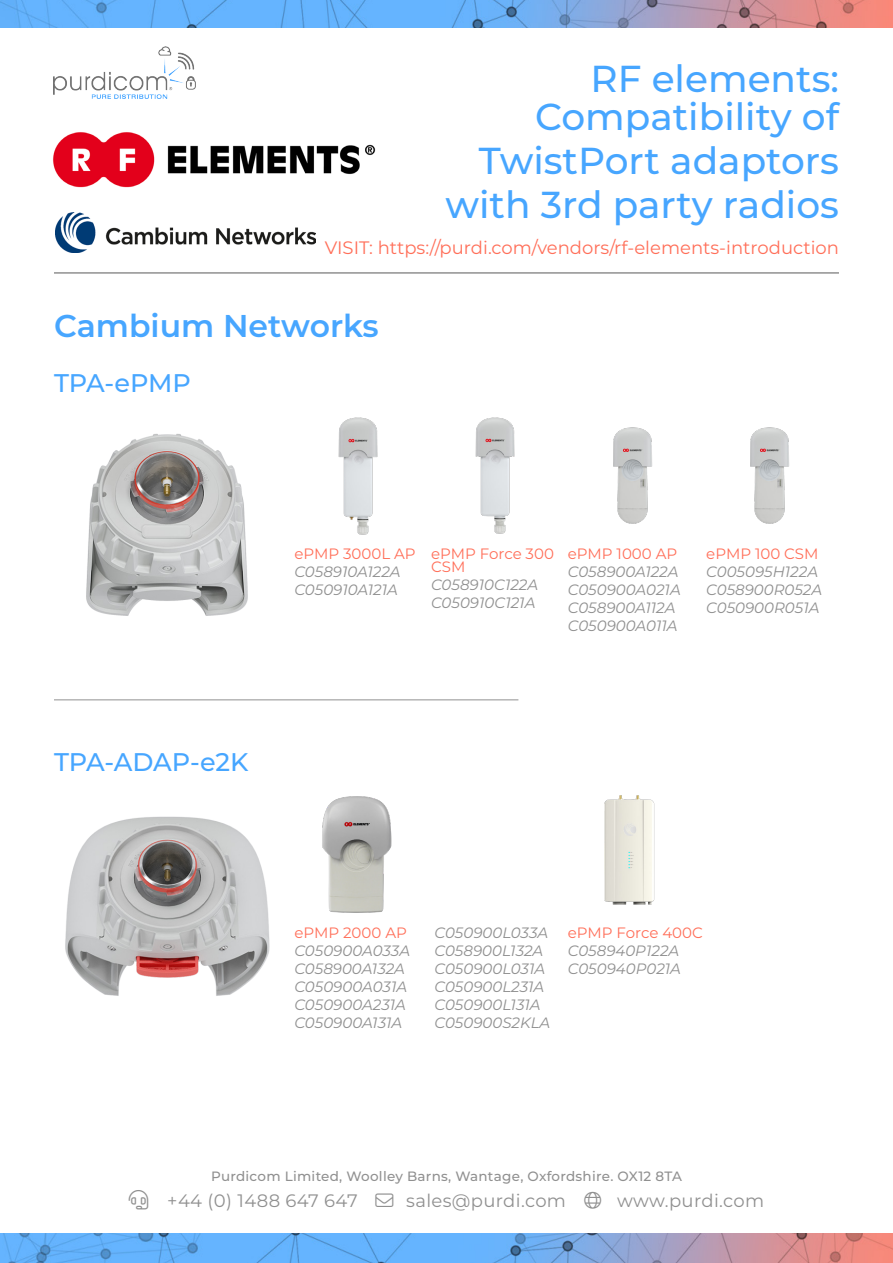
<style>
.page{position:relative;width:893px;height:1263px;background:#fff}
.page>*{position:absolute;margin:0;border:0;box-sizing:border-box;transform-origin:0 0}
.t1{font:500 37.5px/38px "Montserrat";color:#47a6ff;text-align:right}
.t2{font:600 31.5px "Montserrat";color:#47a6ff}
.t3{font:500 25.5px "Montserrat";color:#47a6ff}
.t4{font:18px "Montserrat";color:#ff6f59}
.t5{font:18px "Montserrat";letter-spacing:.02em;color:#909090}
.Bullets{font:italic 15px "Montserrat";color:#909090}
.Bullets-2{font:15px/13.5px "Montserrat";color:#ff6f59}
.t6{font:500 13.5px "Montserrat";letter-spacing:.02em;color:#909090}
</style>
<div class="page">
<svg style="left:0;top:27px;width:893px;height:1px"></svg>
<img style="left:54px;top:47px;width:142px;height:52px">
<img style="left:53px;top:132px;width:323px;height:56px">
<img style="left:0;top:0;width:893px;height:27px">
<img style="left:0;top:1234px;width:893px;height:29px">
<hr style="left:54px;top:272px;width:785px;height:2px;background:#909090">
<hr style="left:54px;top:699px;width:464px;height:1px;background:#909090">
<img style="left:86px;top:434px;width:162px;height:182px">
<img style="left:338px;top:417px;width:40px;height:118px">
<img style="left:475px;top:417px;width:40px;height:117px">
<img style="left:613px;top:427px;width:39px;height:97px">
<img style="left:750px;top:427px;width:39px;height:97px">
<img style="left:65px;top:816px;width:205px;height:180px">
<img style="left:322px;top:796px;width:70px;height:117px">
<img style="left:604px;top:795px;width:51px;height:110px">
<img style="left:55px;top:213px;width:260px;height:40px">
<h1 class="t1" style="left:535px;top:58px;width:305px">RF elements:<br>Compatibility of</h1>
<h1 class="t1" style="left:445px;top:137px;width:395px;line-height:44.2px">TwistPort adaptors with 3rd party radios</h1>
<p class="t4" style="left:325px;top:236px;width:516px">VISIT: https://purdi.com/vendors/rf-elements-introduction</p>
<p class="t2" style="left:54px;top:303px;width:326px">Cambium Networks</p>
<p class="t3" style="left:54px;top:365px;width:138px">TPA-ePMP</p>
<p class="Bullets-2" style="left:294px;top:546px;width:123px">ePMP 3000L AP</p>
<p class="Bullets" style="left:294px;top:561px;width:108px">C058910A122A</p>
<p class="Bullets" style="left:294px;top:579px;width:105px">C050910A121A</p>
<p class="Bullets-2" style="left:431px;top:546px;width:124px">ePMP Force 300<br>CSM</p>
<p class="Bullets" style="left:431px;top:575px;width:109px">C058910C122A</p>
<p class="Bullets" style="left:431px;top:593px;width:106px">C050910C121A</p>
<p class="Bullets-2" style="left:568px;top:546px;width:111px">ePMP 1000 AP</p>
<p class="Bullets" style="left:568px;top:561px;width:112px">C058900A122A</p>
<p class="Bullets" style="left:568px;top:579px;width:114px">C050900A021A</p>
<p class="Bullets" style="left:568px;top:597px;width:109px">C058900A112A</p>
<p class="Bullets" style="left:568px;top:615px;width:111px">C050900A011A</p>
<p class="Bullets-2" style="left:706px;top:546px;width:114px">ePMP 100 CSM</p>
<p class="Bullets" style="left:706px;top:561px;width:113px">C005095H122A</p>
<p class="Bullets" style="left:706px;top:579px;width:117px">C058900R052A</p>
<p class="Bullets" style="left:706px;top:597px;width:115px">C050900R051A</p>
<p class="t3" style="left:54px;top:744px;width:196px">TPA-ADAP-e2K</p>
<p class="Bullets-2" style="left:294px;top:925px;width:114px">ePMP 2000 AP</p>
<p class="Bullets" style="left:294px;top:940px;width:117px">C050900A033A</p>
<p class="Bullets" style="left:294px;top:958px;width:112px">C058900A132A</p>
<p class="Bullets" style="left:294px;top:976px;width:114px">C050900A031A</p>
<p class="Bullets" style="left:294px;top:994px;width:113px">C050900A231A</p>
<p class="Bullets" style="left:294px;top:1012px;width:109px">C050900A131A</p>
<p class="Bullets" style="left:435px;top:922px;width:115px">C050900L033A</p>
<p class="Bullets" style="left:435px;top:940px;width:110px">C058900L132A</p>
<p class="Bullets" style="left:435px;top:958px;width:112px">C050900L031A</p>
<p class="Bullets" style="left:435px;top:976px;width:111px">C050900L231A</p>
<p class="Bullets" style="left:435px;top:994px;width:108px">C050900L131A</p>
<p class="Bullets" style="left:435px;top:1012px;width:117px">C050900S2KLA</p>
<p class="Bullets-2" style="left:568px;top:925px;width:137px">ePMP Force 400C</p>
<p class="Bullets" style="left:568px;top:940px;width:113px">C058940P122A</p>
<p class="Bullets" style="left:568px;top:958px;width:115px">C050940P021A</p>
<p class="t6" style="left:211px;top:1167px;width:472px">Purdicom Limited, Woolley Barns, Wantage, Oxfordshire. OX12 8TA</p>
<p class="t5" style="left:167px;top:1188px;width:400px">+44 (0) 1488 647 647 → sales@purdi.com</p>
<p class="t5" style="left:617px;top:1188px;width:149px">www.purdi.com</p>
</div>
